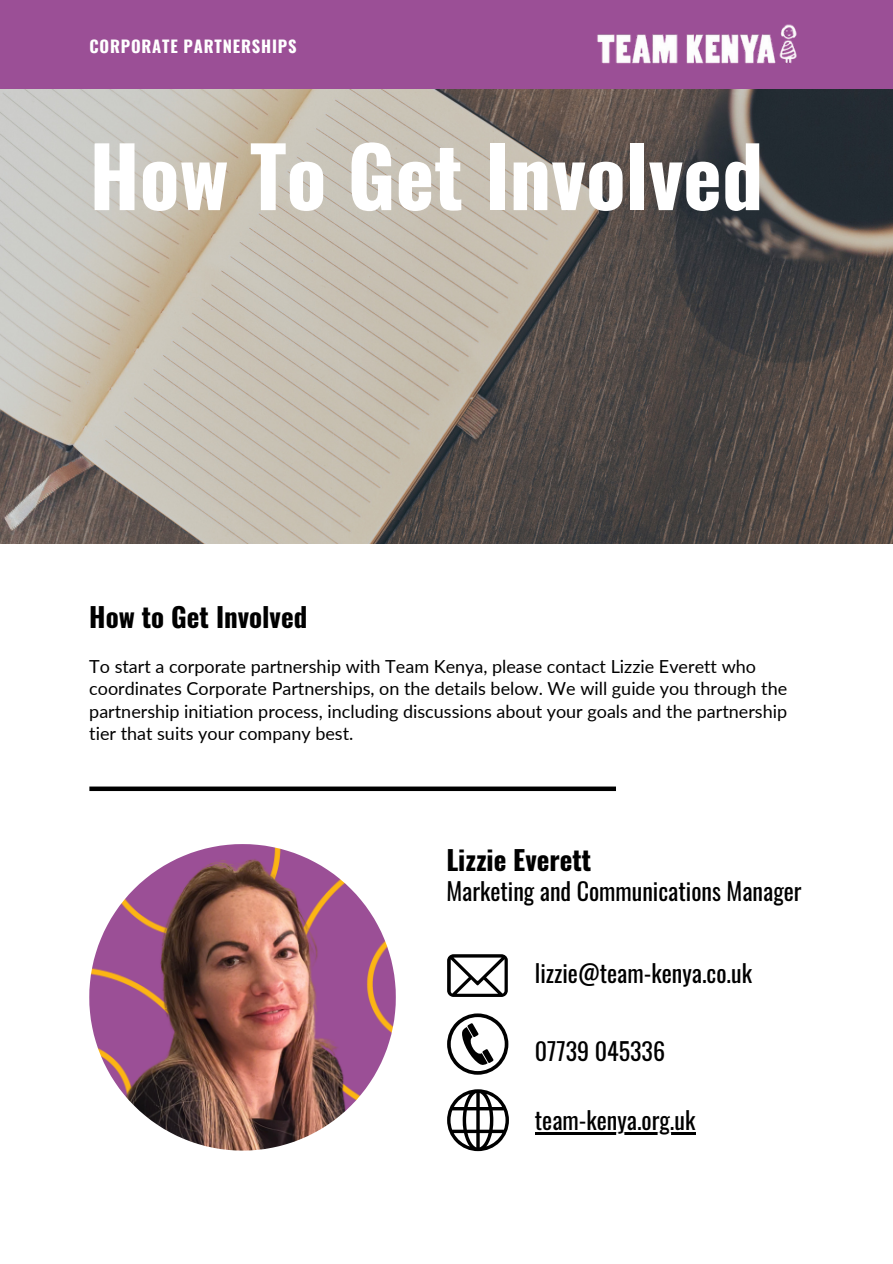
<style>
.page{position:relative;width:893px;height:1264px;background:#fff}
.page>*{position:absolute;margin:0;border:0;box-sizing:border-box;transform-origin:0 0}
.t1{font:700 82.35px "Oswald";color:#fff}
.t2{font:700 27px "Oswald";color:#000}
.t3{font:24px "Oswald";color:#000}
.t4{font:18px/22.5px "Lato";color:#000}
.t5{font:700 16.5px "Oswald";letter-spacing:.05em;color:#fff}
</style>
<div class="page">
<div style="left:0;top:0;width:892px;height:89px;background:#9b4f96"></div>
<img style="left:597px;top:24px;width:200px;height:40px">
<img style="left:0;top:89px;width:892px;height:454px">
<div style="left:89px;top:786px;width:527px;height:5px;background:#000"></div>
<img style="left:89px;top:844px;width:307px;height:306px">
<svg style="left:447px;top:954px;width:60px;height:42px"></svg>
<svg style="left:447px;top:1013px;width:61px;height:61px"></svg>
<svg style="left:447px;top:1089px;width:62px;height:62px"></svg>
<hr style="left:535px;top:1132px;width:160px;height:2px;background:#000">
<p class="t5" style="left:89px;top:34px;width:209px">CORPORATE PARTNERSHIPS</p>
<p class="t1" style="left:89px;top:112px;width:675px">How To Get Involved</p>
<p class="t2" style="left:89px;top:595px;width:219px">How to Get Involved</p>
<p class="t4" style="left:89px;top:654px;width:699px">To start a corporate partnership with Team Kenya, please contact Lizzie Everett who coordinates Corporate Partnerships, on the details below. We will guide you through the partnership initiation process, including discussions about your goals and the partnership tier that suits your company best.</p>
<p class="t2" style="left:446px;top:838px;width:147px">Lizzie Everett</p>
<p class="t3" style="left:446px;top:872px;width:357px">Marketing and Communications Manager</p>
<p class="t3" style="left:535px;top:954px;width:218px">lizzie@team-kenya.co.uk</p>
<p class="t3" style="left:535px;top:1032px;width:132px">07739 045336</p>
<p class="t3" style="left:535px;top:1101px;width:162px">team-kenya.org.uk</p>
</div>
